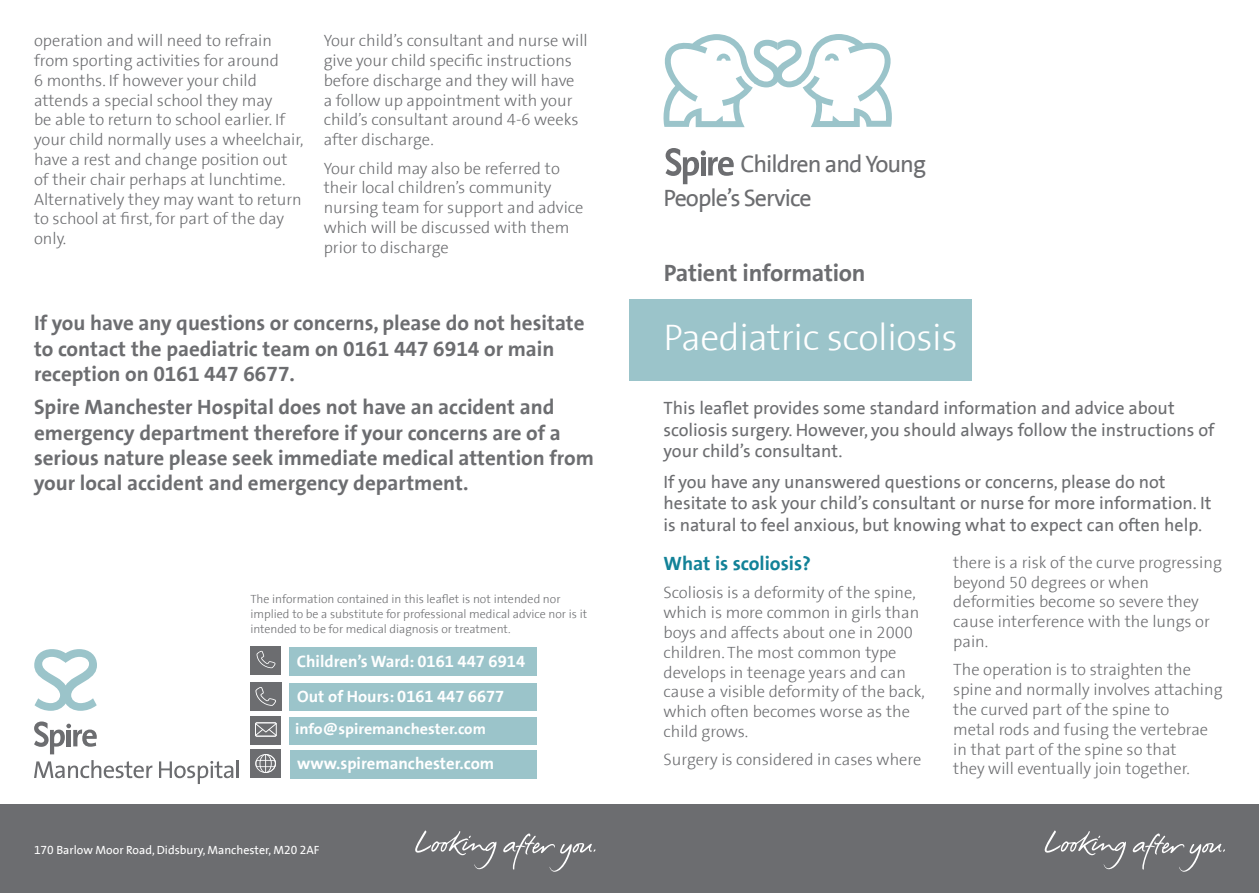
<style>
.page{position:relative;width:1259px;height:893px;background:#fff}
.page>*{position:absolute;margin:0;border:0;box-sizing:border-box;transform-origin:0 0}
.t1{font:300 37.5px "The Sans Spire";letter-spacing:-.01em;color:#fff}
.t2{font:24px/34.3px "The Sans Spire";letter-spacing:-.04em;color:#6c6d70}
.t3{font:700 24px "The Sans Spire";letter-spacing:-.01em;color:#6c6d70}
.t4{font:700 21px/25.2px "The Sans Spire";color:#6c6d70}
.t5{font:700 19.5px "The Sans Spire";color:#128298}
.t6{font:18px/21.6px "The Sans Spire";color:#6c6d70}
.t7{font:700 16.65px "The Sans Spire";color:#fff}
.t8{font:300 16.5px/19.8px "The Sans Spire";color:#6c6d70}
.t9{font:700 16.5px "The Sans Spire";color:#fff}
.t10{font:700 15.15px "The Sans Spire";color:#fff;scale:1.06 1}
.t11{font:300 12px/15px "The Sans Spire";color:#6c6d70}
.t12{font:12px "The Sans Spire";color:#fff}
</style>
<div class="page">
<div style="left:629px;top:300px;width:343px;height:81px;background:#9bc4ca"></div>
<div style="left:629px;top:805px;width:630px;height:88px;background:#6c6d70"></div>
<svg style="left:1044px;top:830px;width:181px;height:42px"></svg>
<svg style="left:663px;top:34px;width:229px;height:93px"></svg>
<svg style="left:665px;top:148px;width:68px;height:36px"></svg>
<div style="left:0;top:805px;width:629px;height:88px;background:#6c6d70"></div>
<svg style="left:415px;top:830px;width:181px;height:42px"></svg>
<div style="left:289px;top:683px;width:248px;height:28px;background:#9bc4ca"></div>
<div style="left:250px;top:682px;width:31px;height:29px;background:#6c6d70"></div>
<svg style="left:255px;top:687px;width:21px;height:19px"></svg>
<div style="left:290px;top:750px;width:247px;height:29px;background:#9bc4ca"></div>
<div style="left:250px;top:749px;width:31px;height:28px;background:#6c6d70"></div>
<svg style="left:255px;top:754px;width:21px;height:19px"></svg>
<div style="left:290px;top:647px;width:247px;height:29px;background:#9bc4ca"></div>
<div style="left:250px;top:646px;width:31px;height:28px;background:#6c6d70"></div>
<svg style="left:256px;top:651px;width:20px;height:17px"></svg>
<div style="left:289px;top:717px;width:248px;height:27px;background:#9bc4ca"></div>
<div style="left:250px;top:716px;width:31px;height:28px;background:#6c6d70"></div>
<svg style="left:255px;top:722px;width:22px;height:15px"></svg>
<svg style="left:34px;top:649px;width:63px;height:62px"></svg>
<svg style="left:34px;top:721px;width:63px;height:33px"></svg>
<svg style="left:34px;top:760px;width:118px;height:18px"></svg>
<svg style="left:159px;top:760px;width:79px;height:24px"></svg>
<p class="t8" style="left:34px;top:31px;width:271px">operation and will need to refrain from sporting activities for around<br>6 months. If however your child attends a special school they may<br>be able to return to school earlier. If your child normally uses a wheelchair, have a rest and change position out of their chair perhaps at lunchtime.<br>Alternatively they may want to return to school at first, for part of the day only.</p>
<p class="t8" style="left:324px;top:31px;width:265px">Your child’s consultant and nurse will give your child specific instructions before discharge and they will have<br>a follow up appointment with your child’s consultant around 4-6 weeks after discharge.</p>
<p class="t8" style="left:324px;top:158px;width:261px">Your child may also be referred to their local children’s community nursing team for support and advice which will be discussed with them prior to discharge</p>
<p class="t4" style="left:34px;top:311px;width:552px">If you have any questions or concerns, please do not hesitate to contact the paediatric team on 0161 447 6914 or main reception on 0161 447 6677.</p>
<p class="t4" style="left:34px;top:395px;width:561px">Spire Manchester Hospital does not have an accident and emergency department therefore if your concerns are of a serious nature please seek immediate medical attention from your local accident and emergency department.</p>
<p class="t11" style="left:250px;top:592px;width:338px">The information contained in this leaflet is not intended nor implied to be a substitute for professional medical advice nor is it intended to be for medical diagnosis or treatment.</p>
<p class="t7" style="left:297px;top:651px;width:230px">Children’s Ward: 0161 447 6914</p>
<p class="t9" style="left:297px;top:687px;width:209px">Out of Hours: 0161 447 6677</p>
<p class="t10" style="left:295px;top:720px;width:181px">info@spiremanchester.com</p>
<p class="t7" style="left:297px;top:754px;width:199px">www.spiremanchester.com</p>
<p class="t12" style="left:34px;top:843px;width:287px">170 Barlow Moor Road, Didsbury, Manchester, M20 2AF</p>
<h2 class="t2" style="left:663px;top:147px;width:264px;text-indent:77px">Children and Young<br>People’s Service</h2>
<h2 class="t3" style="left:664px;top:259px;width:203px">Patient information</h2>
<h1 class="t1" style="left:663px;top:316px;width:296px">Paediatric scoliosis</h1>
<p class="t6" style="left:663px;top:397px;width:552px">This leaflet provides some standard information and advice about scoliosis surgery. However, you should always follow the instructions of your child’s consultant.</p>
<p class="t6" style="left:663px;top:471px;width:549px">If you have any unanswered questions or concerns, please do not hesitate to ask your child’s consultant or nurse for more information. It is natural to feel anxious, but knowing what to expect can often help.</p>
<p class="t5" style="left:663px;top:552px;width:149px">What is scoliosis?</p>
<p class="t8" style="left:663px;top:583px;width:263px">Scoliosis is a deformity of the spine, which is more common in girls than boys and affects about one in 2000 children. The most common type develops in teenage years and can cause a visible deformity of the back, which often becomes worse as the child grows.</p>
<p class="t8" style="left:663px;top:750px;width:259px">Surgery is considered in cases where</p>
<p class="t8" style="left:953px;top:553px;width:270px">there is a risk of the curve progressing beyond 50 degrees or when deformities become so severe they cause interference with the lungs or pain.</p>
<p class="t8" style="left:953px;top:660px;width:271px">The operation is to straighten the spine and normally involves attaching the curved part of the spine to<br>metal rods and fusing the vertebrae in that part of the spine so that<br>they will eventually join together.</p>
</div>
